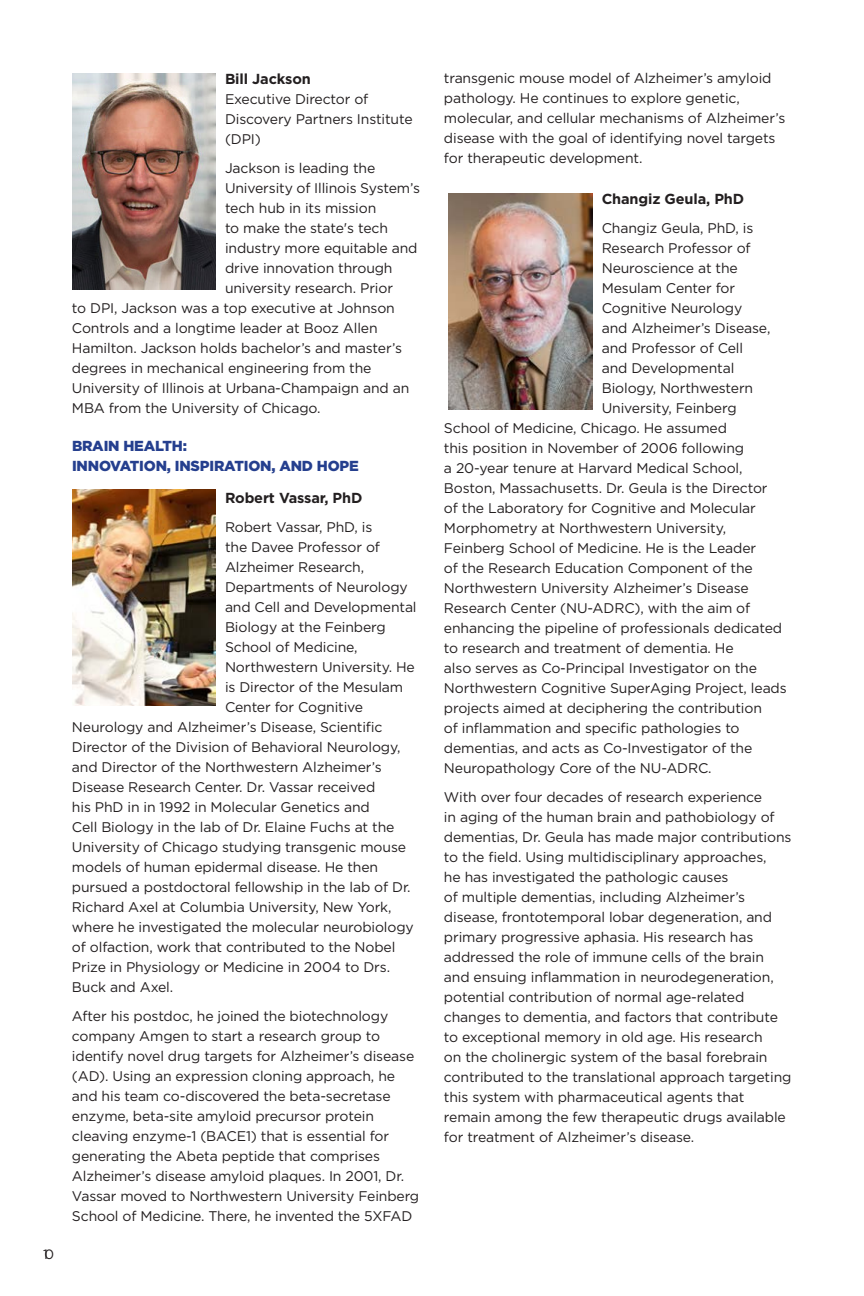
<style>
.page{position:relative;width:864px;height:1296px;background:#fff}
.page>*{position:absolute;margin:0;border:0;box-sizing:border-box;transform-origin:0 0}
.biohead{font:700 14.4px "Gotham";letter-spacing:-.01em;color:#231f20}
.event_head_in_text{font:900 14.4px/20px "Gotham";letter-spacing:-.01em;color:#253f8e}
.bio{font:14px/20px "Gotham";letter-spacing:-.01em;color:#231f20}
.biohead-2{font:14px/20px "Gotham";letter-spacing:-.01em;color:#231f20}
.t1{font:13.6px "Gotham";color:#231f20}
</style>
<div class="page">
<img style="left:72px;top:490px;width:144px;height:216px">
<img style="left:449px;top:194px;width:144px;height:216px">
<img style="left:72px;top:73px;width:144px;height:216px">
<p class="t1" style="left:43px;top:1245px;width:13px">10</p>
<p class="biohead" style="left:225px;top:69px;width:87px">Bill Jackson</p>
<p class="biohead-2" style="left:225px;top:88px;width:189px">Executive Director of<br>Discovery Partners Institute (DPI)</p>
<p class="bio" style="left:225px;top:157px;width:152px">Jackson is leading the</p>
<p class="bio" style="left:225px;top:177px;width:196px">University of Illinois System’s</p>
<p class="bio" style="left:225px;top:197px;width:153px">tech hub in its mission</p>
<p class="bio" style="left:225px;top:217px;width:164px">to make the state's tech</p>
<p class="bio" style="left:225px;top:237px;width:194px">industry more equitable and</p>
<p class="bio" style="left:225px;top:257px;width:169px">drive innovation through</p>
<p class="bio" style="left:225px;top:277px;width:170px">university research. Prior</p>
<p class="bio" style="left:72px;top:297px;width:324px">to DPI, Jackson was a top executive at Johnson</p>
<p class="bio" style="left:72px;top:317px;width:307px">Controls and a longtime leader at Booz Allen</p>
<p class="bio" style="left:72px;top:337px;width:332px">Hamilton. Jackson holds bachelor’s and master’s</p>
<p class="bio" style="left:72px;top:357px;width:301px">degrees in mechanical engineering from the</p>
<p class="bio" style="left:72px;top:377px;width:339px">University of Illinois at Urbana-Champaign and an</p>
<p class="bio" style="left:72px;top:397px;width:250px">MBA from the University of Chicago.</p>
<p class="event_head_in_text" style="left:72px;top:435px;width:288px">BRAIN HEALTH:<br>INNOVATION, INSPIRATION, AND HOPE</p>
<p class="biohead" style="left:225px;top:488px;width:139px">Robert Vassar, PhD</p>
<p class="bio" style="left:225px;top:516px;width:149px">Robert Vassar, PhD, is</p>
<p class="bio" style="left:225px;top:536px;width:157px">the Davee Professor of</p>
<p class="bio" style="left:225px;top:556px;width:141px">Alzheimer Research,</p>
<p class="bio" style="left:225px;top:576px;width:184px">Departments of Neurology</p>
<p class="bio" style="left:225px;top:596px;width:193px">and Cell and Developmental</p>
<p class="bio" style="left:225px;top:616px;width:162px">Biology at the Feinberg</p>
<p class="bio" style="left:225px;top:636px;width:134px">School of Medicine,</p>
<p class="bio" style="left:225px;top:656px;width:191px">Northwestern University. He</p>
<p class="bio" style="left:225px;top:676px;width:180px">is Director of the Mesulam</p>
<p class="bio" style="left:225px;top:696px;width:140px">Center for Cognitive</p>
<p class="bio" style="left:72px;top:716px;width:312px">Neurology and Alzheimer’s Disease, Scientific</p>
<p class="bio" style="left:72px;top:736px;width:330px">Director of the Division of Behavioral Neurology,</p>
<p class="bio" style="left:72px;top:756px;width:311px">and Director of the Northwestern Alzheimer’s</p>
<p class="bio" style="left:72px;top:776px;width:305px">Disease Research Center. Dr. Vassar received</p>
<p class="bio" style="left:72px;top:796px;width:299px">his PhD in in 1992 in Molecular Genetics and</p>
<p class="bio" style="left:72px;top:816px;width:324px">Cell Biology in the lab of Dr. Elaine Fuchs at the</p>
<p class="bio" style="left:72px;top:836px;width:336px">University of Chicago studying transgenic mouse</p>
<p class="bio" style="left:72px;top:856px;width:308px">models of human epidermal disease. He then</p>
<p class="bio" style="left:72px;top:876px;width:340px">pursued a postdoctoral fellowship in the lab of Dr.</p>
<p class="bio" style="left:72px;top:896px;width:321px">Richard Axel at Columbia University, New York,</p>
<p class="bio" style="left:72px;top:916px;width:343px">where he investigated the molecular neurobiology</p>
<p class="bio" style="left:72px;top:936px;width:325px">of olfaction, work that contributed to the Nobel</p>
<p class="bio" style="left:72px;top:956px;width:320px">Prize in Physiology or Medicine in 2004 to Drs.</p>
<p class="bio" style="left:72px;top:976px;width:103px">Buck and Axel.</p>
<p class="bio" style="left:72px;top:1005px;width:349px">After his postdoc, he joined the biotechnology company Amgen to start a research group to identify novel drug targets for Alzheimer’s disease (AD). Using an expression cloning approach, he and his team co-discovered the beta-secretase enzyme, beta-site amyloid precursor protein cleaving enzyme-1 (BACE1) that is essential for generating the Abeta peptide that comprises Alzheimer’s disease amyloid plaques. In 2001, Dr.<br>Vassar moved to Northwestern University Feinberg School of Medicine. There, he invented the 5XFAD</p>
<p class="bio" style="left:444px;top:68px;width:343px">transgenic mouse model of Alzheimer’s amyloid pathology. He continues to explore genetic, molecular, and cellular mechanisms of Alzheimer’s disease with the goal of identifying novel targets for therapeutic development.</p>
<p class="biohead" style="left:602px;top:190px;width:144px">Changiz Geula, PhD</p>
<p class="bio" style="left:602px;top:218px;width:153px">Changiz Geula, PhD, is</p>
<p class="bio" style="left:602px;top:238px;width:150px">Research Professor of</p>
<p class="bio" style="left:602px;top:258px;width:138px">Neuroscience at the</p>
<p class="bio" style="left:602px;top:278px;width:135px">Mesulam Center for</p>
<p class="bio" style="left:602px;top:298px;width:142px">Cognitive Neurology</p>
<p class="bio" style="left:602px;top:318px;width:170px">and Alzheimer’s Disease,</p>
<p class="bio" style="left:602px;top:338px;width:143px">and Professor of Cell</p>
<p class="bio" style="left:602px;top:358px;width:134px">and Developmental</p>
<p class="bio" style="left:602px;top:378px;width:153px">Biology, Northwestern</p>
<p class="bio" style="left:602px;top:398px;width:136px">University, Feinberg</p>
<p class="bio" style="left:444px;top:418px;width:285px">School of Medicine, Chicago. He assumed</p>
<p class="bio" style="left:444px;top:438px;width:302px">this position in November of 2006 following</p>
<p class="bio" style="left:444px;top:458px;width:300px">a 20-year tenure at Harvard Medical School,</p>
<p class="bio" style="left:444px;top:478px;width:325px">Boston, Massachusetts. Dr. Geula is the Director</p>
<p class="bio" style="left:444px;top:498px;width:313px">of the Laboratory for Cognitive and Molecular</p>
<p class="bio" style="left:444px;top:518px;width:284px">Morphometry at Northwestern University,</p>
<p class="bio" style="left:444px;top:538px;width:314px">Feinberg School of Medicine. He is the Leader</p>
<p class="bio" style="left:444px;top:558px;width:310px">of the Research Education Component of the</p>
<p class="bio" style="left:444px;top:578px;width:306px">Northwestern University Alzheimer’s Disease</p>
<p class="bio" style="left:444px;top:598px;width:308px">Research Center (NU-ADRC), with the aim of</p>
<p class="bio" style="left:444px;top:618px;width:340px">enhancing the pipeline of professionals dedicated</p>
<p class="bio" style="left:444px;top:638px;width:291px">to research and treatment of dementia. He</p>
<p class="bio" style="left:444px;top:658px;width:315px">also serves as Co-Principal Investigator on the</p>
<p class="bio" style="left:444px;top:678px;width:344px">Northwestern Cognitive SuperAging Project, leads</p>
<p class="bio" style="left:444px;top:698px;width:320px">projects aimed at deciphering the contribution</p>
<p class="bio" style="left:444px;top:718px;width:297px">of inflammation and specific pathologies to</p>
<p class="bio" style="left:444px;top:738px;width:310px">dementias, and acts as Co-Investigator of the</p>
<p class="bio" style="left:444px;top:758px;width:269px">Neuropathology Core of the NU-ADRC.</p>
<p class="bio" style="left:444px;top:787px;width:349px">With over four decades of research experience<br>in aging of the human brain and pathobiology of dementias, Dr. Geula has made major contributions to the field. Using multidisciplinary approaches,<br>he has investigated the pathologic causes<br>of multiple dementias, including Alzheimer’s disease, frontotemporal lobar degeneration, and primary progressive aphasia. His research has addressed the role of immune cells of the brain and ensuing inflammation in neurodegeneration, potential contribution of normal age-related changes to dementia, and factors that contribute to exceptional memory in old age. His research<br>on the cholinergic system of the basal forebrain contributed to the translational approach targeting this system with pharmaceutical agents that remain among the few therapeutic drugs available for treatment of Alzheimer’s disease.</p>
</div>
